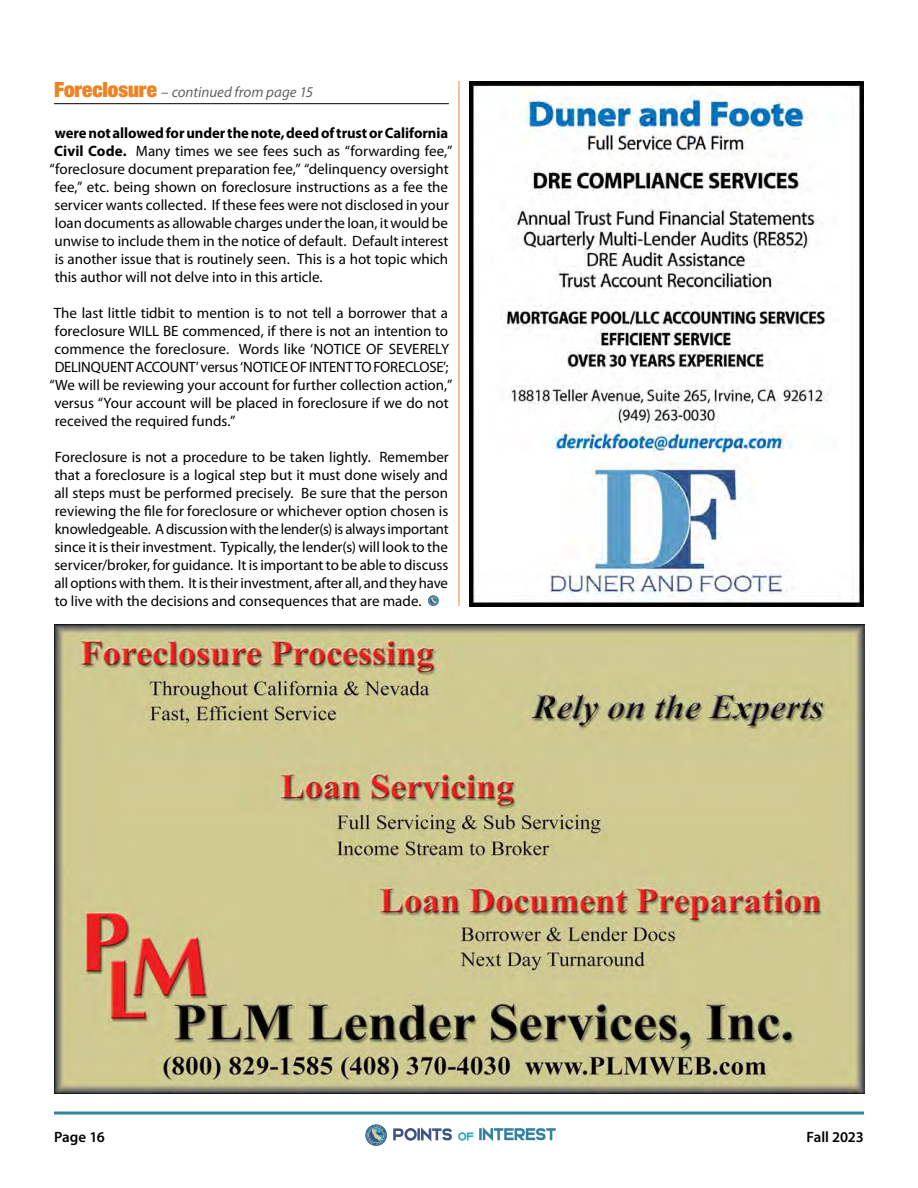
<style>
.page{position:relative;width:918px;height:1188px;background:#fff}
.page>*{position:absolute;margin:0;border:0;box-sizing:border-box;transform-origin:0 0}
.CMA_Body_Text{font:15px/18px "Myriad Pro";color:#000;text-align:justify}
.CMA_Body_Text-2{font:700 15px "Myriad Pro";letter-spacing:-.005em;color:#000}
.t1{font:italic 15px "Myriad Pro";color:#636466}
.t2{font:600 15px "Myriad Pro";letter-spacing:-.005em;color:#000}
.s1{font-family:"Helvetica Neue LT Pro";font-weight:900;font-style:normal;font-stretch:condensed;font-size:21px;color:#ed8323}
.s2{font-style:normal}
.s3{font-weight:700}
</style>
<div class="page">
<hr style="left:54px;top:1112px;width:810px;height:2px;background:#33829f">
<svg style="left:365px;top:1124px;width:22px;height:22px"></svg>
<svg style="left:366px;top:1125px;width:21px;height:21px"></svg>
<svg style="left:366px;top:1125px;width:20px;height:20px"></svg>
<svg style="left:393px;top:1127px;width:59px;height:14px"></svg>
<svg style="left:458px;top:1132px;width:15px;height:9px"></svg>
<svg style="left:479px;top:1127px;width:77px;height:14px"></svg>
<hr style="left:54px;top:103px;width:395px;height:1px;background:#000">
<svg style="left:428px;top:596px;width:10px;height:10px"></svg>
<img style="left:469px;top:81px;width:395px;height:525px">
<hr style="left:459px;top:81px;width:1px;height:525px;background:#ed8323">
<img style="left:54px;top:625px;width:810px;height:468px">
<p class="t1" style="left:54px;top:84px;width:261px"><span class="s1">Foreclosure</span> <span class="s2">–</span> continued from page 15</p>
<p class="CMA_Body_Text-2" style="left:55px;top:125px;width:395px">were not allowed for under the note, deed of trust or California</p>
<p class="CMA_Body_Text" style="left:54px;top:142px;width:400px"><span class="s3">Civil Code.</span> Many times we see fees such as “forwarding fee,”</p>
<p class="CMA_Body_Text" style="left:50px;top:160px;width:401px">“foreclosure document preparation fee,” “delinquency oversight</p>
<p class="CMA_Body_Text" style="left:55px;top:178px;width:395px">fee,” etc. being shown on foreclosure instructions as a fee the</p>
<p class="CMA_Body_Text" style="left:54px;top:196px;width:396px">servicer wants collected. If these fees were not disclosed in your</p>
<p class="CMA_Body_Text" style="left:55px;top:214px;width:395px">loan documents as allowable charges under the loan, it would be</p>
<p class="CMA_Body_Text" style="left:55px;top:232px;width:396px">unwise to include them in the notice of default. Default interest</p>
<p class="CMA_Body_Text" style="left:55px;top:250px;width:395px">is another issue that is routinely seen. This is a hot topic which</p>
<p class="CMA_Body_Text" style="left:55px;top:268px;width:269px">this author will not delve into in this article.</p>
<p class="CMA_Body_Text" style="left:54px;top:304px;width:396px">The last little tidbit to mention is to not tell a borrower that a</p>
<p class="CMA_Body_Text" style="left:55px;top:322px;width:395px">foreclosure WILL BE commenced, if there is not an intention to</p>
<p class="CMA_Body_Text" style="left:54px;top:340px;width:396px">commence the foreclosure. Words like ‘NOTICE OF SEVERELY</p>
<p class="CMA_Body_Text" style="left:55px;top:358px;width:395px">DELINQUENT ACCOUNT’ versus ‘NOTICE OF INTENT TO FORECLOSE’;</p>
<p class="CMA_Body_Text" style="left:50px;top:376px;width:404px">“We will be reviewing your account for further collection action,”</p>
<p class="CMA_Body_Text" style="left:54px;top:394px;width:396px">versus “Your account will be placed in foreclosure if we do not</p>
<p class="CMA_Body_Text" style="left:55px;top:412px;width:182px">received the required funds.”</p>
<p class="CMA_Body_Text" style="left:54px;top:448px;width:396px">Foreclosure is not a procedure to be taken lightly. Remember that a foreclosure is a logical step but it must done wisely and all steps must be performed precisely. Be sure that the person reviewing the file for foreclosure or whichever option chosen is knowledgeable. A discussion with the lender(s) is always important since it is their investment. Typically, the lender(s) will look to the servicer/broker, for guidance. It is important to be able to discuss all options with them. It is their investment, after all, and they have to live with the decisions and consequences that are made.</p>
<p class="t2" style="left:54px;top:1128px;width:52px">Page 16</p>
<p class="t2" style="left:807px;top:1128px;width:59px">Fall 2023</p>
</div>
